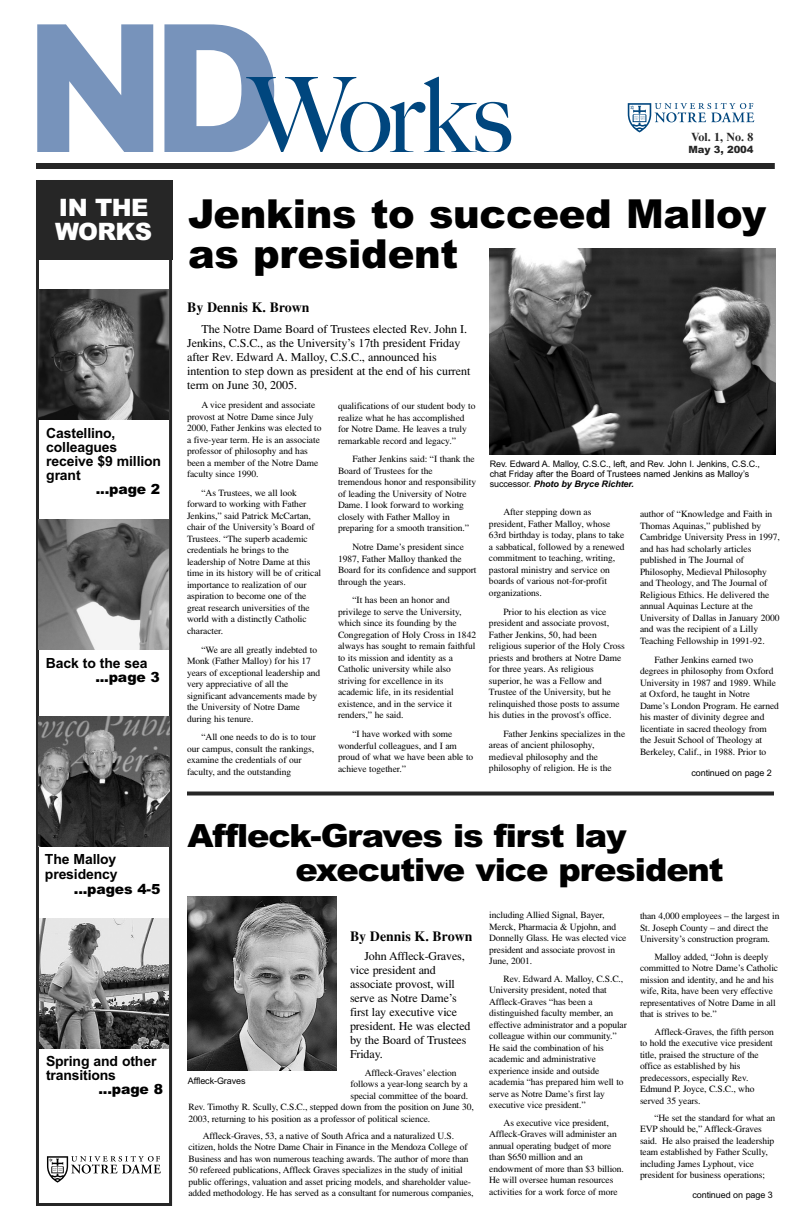
<style>
.page{position:relative;width:792px;height:1224px;background:#fff}
.page>*{position:absolute;margin:0;border:0;box-sizing:border-box;transform-origin:0 0}
.t1{font:900 40px/40px "Arial";letter-spacing:-.005em;color:#000}
.t2{font:900 32px/34px "Arial";letter-spacing:-.035em;color:#000;scale:1.05 1}
.t3{font:900 24px/24px "Arial";letter-spacing:-.025em;color:#fff}
.t4{font:700 14px/14px "Arial";letter-spacing:-.01em;color:#000}
.t5{font:900 14px "Arial";letter-spacing:-.015em;color:#000}
.t6{font:700 14px "Times";letter-spacing:-.005em;color:#000}
.t7{font:12px/14px "Times";letter-spacing:-.005em;color:#000}
.t8{font:700 12px "Times";color:#262626}
.t9{font:900 10px "Arial";letter-spacing:-.015em;color:#262626}
.t10{font:9.5px/11.5px "Times";letter-spacing:-.005em;color:#000}
.t11{font:9px/10px "Arial";letter-spacing:-.01em;color:#000}
.s1{font-weight:700;font-style:italic}
</style>
<div class="page">
<div style="left:36px;top:180px;width:136px;height:1026px;border:3px solid #262626"></div>
<div style="left:37px;top:180px;width:135px;height:80px;background:#262626"></div>
<img style="left:39px;top:716px;width:131px;height:131px">
<svg style="left:187px;top:792px;width:587px;height:4px;background:#414141"></svg>
<img style="left:38px;top:289px;width:130px;height:131px">
<div style="left:36px;top:163px;width:739px;height:6px;background:#262626"></div>
<img style="left:39px;top:918px;width:130px;height:130px">
<img style="left:489px;top:248px;width:287px;height:206px">
<svg style="left:47px;top:1156px;width:114px;height:27px"></svg>
<svg style="left:37px;top:24px;width:116px;height:128px"></svg>
<svg style="left:164px;top:24px;width:347px;height:128px"></svg>
<svg style="left:628px;top:103px;width:126px;height:29px"></svg>
<img style="left:38px;top:519px;width:131px;height:130px">
<img style="left:187px;top:897px;width:150px;height:174px">
<h3 class="t3" style="left:55px;top:198px;width:99px">IN THE<br>WORKS</h3>
<h3 class="t4" style="left:46px;top:428px;width:116px">Castellino, colleagues receive $9 million grant</h3>
<h3 class="t5" style="left:96px;top:484px;width:66px">...page 2</h3>
<h3 class="t4" style="left:46px;top:657px;width:103px">Back to the sea</h3>
<h3 class="t5" style="left:95px;top:672px;width:66px">...page 3</h3>
<h3 class="t4" style="left:45px;top:853px;width:74px;line-height:15px">The Malloy presidency</h3>
<h3 class="t5" style="left:74px;top:884px;width:88px">...pages 4-5</h3>
<h3 class="t4" style="left:46px;top:1055px;width:112px">Spring and other transitions</h3>
<h3 class="t5" style="left:98px;top:1084px;width:66px">...page 8</h3>
<p class="t8" style="left:691px;top:132px;width:64px">Vol. 1, No. 8</p>
<p class="t9" style="left:689px;top:146px;width:66px">May 3, 2004</p>
<h1 class="t1" style="left:188px;top:198px;width:580px">Jenkins to succeed Malloy as president</h1>
<h3 class="t6" style="left:187px;top:302px;width:124px">By Dennis K. Brown</h3>
<p class="t7" style="left:187px;top:323px;width:285px;text-indent:14px">The Notre Dame Board of Trustees elected Rev. John I.<br>Jenkins, C.S.C., as the University’s 17th president Friday after Rev. Edward A. Malloy, C.S.C., announced his intention to step down as president at the end of his current term on June 30, 2005.</p>
<p class="t10" style="left:187px;top:400px;width:136px;text-indent:14px">A vice president and associate provost at Notre Dame since July<br>2000, Father Jenkins was elected to a five-year term. He is an associate professor of philosophy and has been a member of the Notre Dame faculty since 1990.</p>
<p class="t10" style="left:187px;top:488px;width:136px;text-indent:14px">“As Trustees, we all look forward to working with Father<br>Jenkins,” said Patrick McCartan, chair of the University’s Board of<br>Trustees. “The superb academic credentials he brings to the leadership of Notre Dame at this time in its history will be of critical importance to realization of our aspiration to become one of the great research universities of the world with a distinctly Catholic character.</p>
<p class="t10" style="left:187px;top:645px;width:135px;text-indent:14px">“We are all greatly indebted to<br>Monk (Father Malloy) for his 17 years of exceptional leadership and very appreciative of all the significant advancements made by the University of Notre Dame during his tenure.</p>
<p class="t10" style="left:187px;top:732px;width:130px;text-indent:14px">“All one needs to do is to tour our campus, consult the rankings, examine the credentials of our faculty, and the outstanding</p>
<p class="t10" style="left:338px;top:401px;width:139px">qualifications of our student body to realize what he has accomplished for Notre Dame. He leaves a truly remarkable record and legacy.”</p>
<p class="t10" style="left:338px;top:454px;width:140px;text-indent:14px">Father Jenkins said: “I thank the<br>Board of Trustees for the tremendous honor and responsibility of leading the University of Notre<br>Dame. I look forward to working closely with Father Malloy in preparing for a smooth transition.”</p>
<p class="t10" style="left:338px;top:542px;width:140px;text-indent:14px">Notre Dame’s president since<br>1987, Father Malloy thanked the<br>Board for its confidence and support through the years.</p>
<p class="t10" style="left:338px;top:595px;width:140px;text-indent:14px">“It has been an honor and privilege to serve the University, which since its founding by the<br>Congregation of Holy Cross in 1842 always has sought to remain faithful to its mission and identity as a<br>Catholic university while also striving for excellence in its academic life, in its residential existence, and in the service it renders,” he said.</p>
<p class="t10" style="left:338px;top:729px;width:137px;text-indent:14px">“I have worked with some wonderful colleagues, and I am proud of what we have been able to achieve together.”</p>
<p class="t11" style="left:490px;top:459px;width:272px">Rev. Edward A. Malloy, C.S.C., left, and Rev. John I. Jenkins, C.S.C., chat Friday after the Board of Trustees named Jenkins as Malloy’s successor. <span class="s1">Photo by Bryce Richter.</span></p>
<p class="t10" style="left:489px;top:507px;width:137px;text-indent:14px">After stepping down as president, Father Malloy, whose<br>63rd birthday is today, plans to take a sabbatical, followed by a renewed commitment to teaching, writing, pastoral ministry and service on boards of various not-for-profit organizations.</p>
<p class="t10" style="left:489px;top:607px;width:137px;text-indent:14px">Prior to his election as vice president and associate provost,<br>Father Jenkins, 50, had been religious superior of the Holy Cross priests and brothers at Notre Dame for three years. As religious superior, he was a Fellow and<br>Trustee of the University, but he relinquished those posts to assume his duties in the provost's office.</p>
<p class="t10" style="left:489px;top:729px;width:138px;text-indent:14px">Father Jenkins specializes in the areas of ancient philosophy, medieval philosophy and the philosophy of religion. He is the</p>
<p class="t10" style="left:640px;top:509px;width:141px">author of “Knowledge and Faith in<br>Thomas Aquinas,” published by<br>Cambridge University Press in 1997, and has had scholarly articles published in The Journal of<br>Philosophy, Medieval Philosophy and Theology, and The Journal of<br>Religious Ethics. He delivered the annual Aquinas Lecture at the<br>University of Dallas in January 2000 and was the recipient of a Lilly<br>Teaching Fellowship in 1991-92.</p>
<p class="t10" style="left:640px;top:655px;width:141px;text-indent:14px">Father Jenkins earned two degrees in philosophy from Oxford<br>University in 1987 and 1989. While at Oxford, he taught in Notre<br>Dame’s London Program. He earned his master of divinity degree and licentiate in sacred theology from the Jesuit School of Theology at<br>Berkeley, Calif., in 1988. Prior to</p>
<p class="t11" style="left:691px;top:769px;width:82px">continued on page 2</p>
<h2 class="t2" style="left:296px;top:822px;width:409px;text-indent:-108px">Affleck-Graves is first lay executive vice president</h2>
<h3 class="t6" style="left:350px;top:931px;width:124px">By Dennis K. Brown</h3>
<p class="t7" style="left:350px;top:950px;width:122px;text-indent:14px">John Affleck-Graves, vice president and associate provost, will serve as Notre Dame’s first lay executive vice president. He was elected by the Board of Trustees<br>Friday.</p>
<p class="t10" style="left:365px;top:1068px;width:93px">Affleck-Graves’ election</p>
<p class="t10" style="left:350px;top:1079px;width:119px">follows a year-long search by a</p>
<p class="t10" style="left:350px;top:1091px;width:119px">special committee of the board.</p>
<p class="t10" style="left:188px;top:1102px;width:287px">Rev. Timothy R. Scully, C.S.C., stepped down from the position on June 30,</p>
<p class="t10" style="left:188px;top:1114px;width:243px">2003, returning to his position as a professor of political science.</p>
<p class="t10" style="left:188px;top:1131px;width:287px;text-indent:14px">Affleck-Graves, 53, a native of South Africa and a naturalized U.S. citizen, holds the Notre Dame Chair in Finance in the Mendoza College of Business and has won numerous teaching awards. The author of more than 50 refereed publications, Affleck Graves specializes in the study of initial public offerings, valuation and asset pricing models, and shareholder value&shy;added methodology. He has served as a consultant for numerous companies,</p>
<p class="t11" style="left:188px;top:1076px;width:59px">Affleck-Graves</p>
<p class="t10" style="left:489px;top:910px;width:139px">including Allied Signal, Bayer,<br>Merck, Pharmacia &amp; Upjohn, and<br>Donnelly Glass. He was elected vice president and associate provost in<br>June, 2001.</p>
<p class="t10" style="left:489px;top:974px;width:139px;text-indent:14px">Rev. Edward A. Malloy, C.S.C.,<br>University president, noted that<br>Affleck-Graves “has been a distinguished faculty member, an effective administrator and a popular colleague within our community.”<br>He said the combination of his academic and administrative experience inside and outside academia “has prepared him well to serve as Notre Dame’s first lay executive vice president.”</p>
<p class="t10" style="left:489px;top:1117px;width:136px;text-indent:14px">As executive vice president,<br>Affleck-Graves will administer an annual operating budget of more than $650 million and an endowment of more than $3 billion.<br>He will oversee human resources activities for a work force of more</p>
<p class="t10" style="left:640px;top:911px;width:141px">than 4,000 employees – the largest in<br>St. Joseph County – and direct the<br>University’s construction program.</p>
<p class="t10" style="left:640px;top:952px;width:140px;text-indent:14px">Malloy added, “John is deeply committed to Notre Dame’s Catholic mission and identity, and he and his wife, Rita, have been very effective representatives of Notre Dame in all that is strives to be.”</p>
<p class="t10" style="left:640px;top:1026px;width:135px;text-indent:14px">Affleck-Graves, the fifth person to hold the executive vice president title, praised the structure of the office as established by his predecessors, especially Rev.<br>Edmund P. Joyce, C.S.C., who served 35 years.</p>
<p class="t10" style="left:640px;top:1113px;width:137px;text-indent:14px">“He set the standard for what an EVP should be,” Affleck-Graves said. He also praised the leadership team established by Father Scully, including James Lyphout, vice president for business operations;</p>
<p class="t11" style="left:692px;top:1191px;width:82px">continued on page 3</p>
</div>
